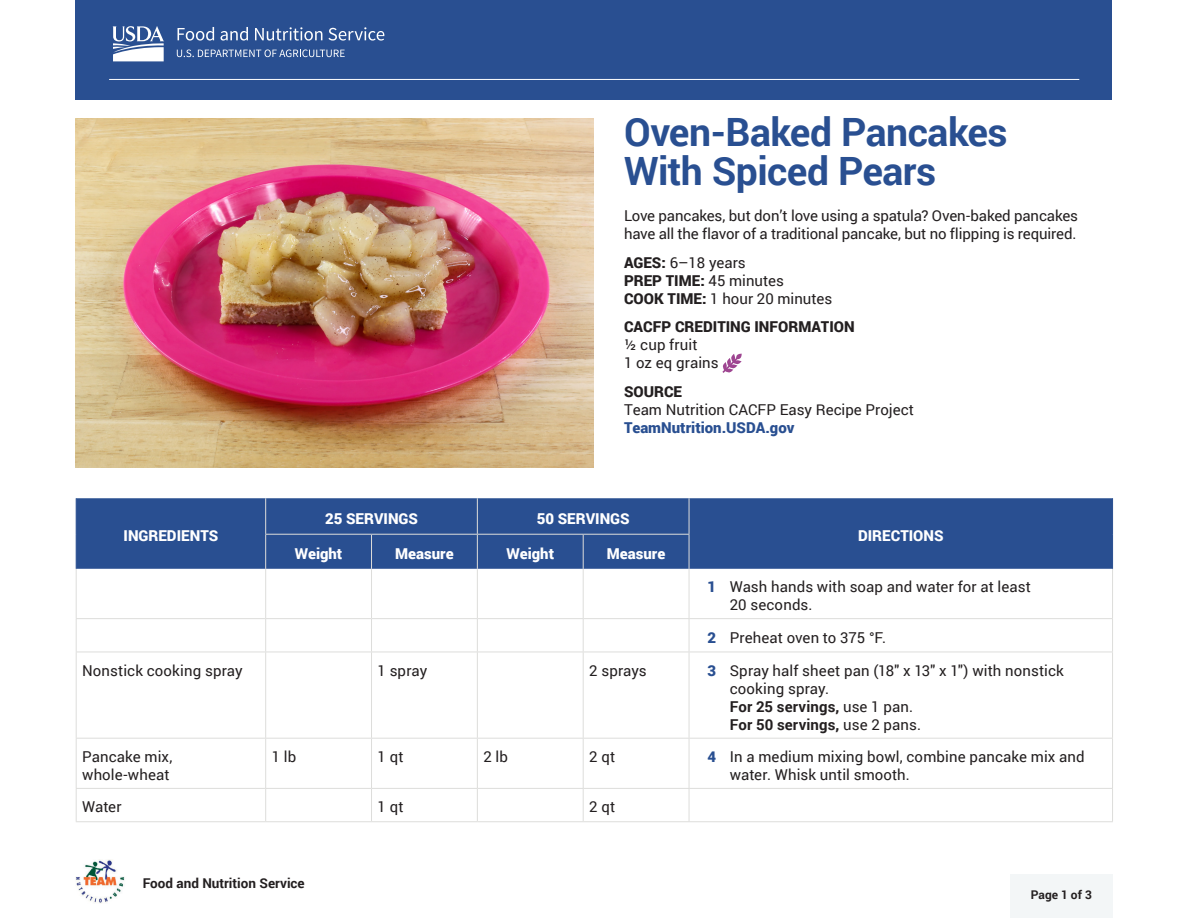
<style>
.page{position:relative;width:1188px;height:918px;background:#fff}
.page>*{position:absolute;margin:0;border:0;box-sizing:border-box;transform-origin:0 0}
.t1{font:700 39px/39px "Roboto";letter-spacing:-.015em;color:#294f91}
.t2{font:15px/18px "Roboto";color:#231f20}
.t3{font:900 15px "Roboto";color:#fff}
.t4{font:900 15px "Roboto";color:#231f20}
.t5{font:700 15px "Roboto";letter-spacing:.005em;color:#231f20}
.t6{font:900 15px "Roboto";color:#294f91}
.t7{font:700 13.5px "Roboto";color:#231f20}
.t8{font:700 12px "Roboto";color:#231f20}
.s1{font-weight:900}
.s2{font-weight:400}
.s3{font-weight:900;color:#294f91}
</style>
<div class="page">
<img style="left:75px;top:860px;width:50px;height:43px">
<div style="left:1010px;top:874px;width:102px;height:44px;background:#f3f6f7"></div>
<div style="left:76px;top:0;width:1036px;height:100px;background:#294f91"></div>
<svg style="left:178px;top:27px;width:36px;height:14px"></svg>
<svg style="left:221px;top:27px;width:27px;height:14px"></svg>
<svg style="left:255px;top:27px;width:67px;height:14px"></svg>
<svg style="left:328px;top:27px;width:56px;height:14px"></svg>
<svg style="left:177px;top:49px;width:168px;height:8px"></svg>
<svg style="left:112px;top:26px;width:52px;height:35px"></svg>
<hr style="left:109px;top:79px;width:970px;height:1px;background:#fff">
<div style="left:77px;top:498px;width:1035px;height:71px;background:#294f91"></div>
<hr style="left:477px;top:652px;width:1px;height:86px;background:#dddddb">
<hr style="left:583px;top:652px;width:1px;height:86px;background:#dddddb">
<hr style="left:76px;top:738px;width:190px;height:1px;background:#dddddb">
<hr style="left:266px;top:738px;width:106px;height:1px;background:#dddddb">
<hr style="left:372px;top:738px;width:105px;height:1px;background:#dddddb">
<hr style="left:477px;top:738px;width:106px;height:1px;background:#dddddb">
<hr style="left:477px;top:739px;width:1px;height:49px;background:#dddddb">
<hr style="left:583px;top:738px;width:106px;height:1px;background:#dddddb">
<hr style="left:583px;top:739px;width:1px;height:49px;background:#dddddb">
<hr style="left:76px;top:788px;width:190px;height:1px;background:#dddddb">
<hr style="left:266px;top:788px;width:106px;height:1px;background:#dddddb">
<hr style="left:372px;top:788px;width:105px;height:1px;background:#dddddb">
<hr style="left:477px;top:788px;width:106px;height:1px;background:#dddddb">
<hr style="left:477px;top:789px;width:1px;height:32px;background:#dddddb">
<hr style="left:583px;top:788px;width:106px;height:1px;background:#dddddb">
<hr style="left:583px;top:789px;width:1px;height:32px;background:#dddddb">
<hr style="left:76px;top:821px;width:190px;height:1px;background:#dddddb">
<hr style="left:266px;top:821px;width:106px;height:1px;background:#dddddb">
<hr style="left:372px;top:821px;width:105px;height:1px;background:#dddddb">
<hr style="left:477px;top:821px;width:106px;height:1px;background:#dddddb">
<hr style="left:583px;top:821px;width:106px;height:1px;background:#dddddb">
<hr style="left:266px;top:652px;width:106px;height:1px;background:#dddddb">
<hr style="left:477px;top:652px;width:106px;height:1px;background:#dddddb">
<hr style="left:372px;top:652px;width:105px;height:1px;background:#dddddb">
<hr style="left:583px;top:652px;width:106px;height:1px;background:#dddddb">
<hr style="left:689px;top:652px;width:1px;height:86px;background:#dddddb">
<hr style="left:689px;top:739px;width:1px;height:49px;background:#dddddb">
<hr style="left:689px;top:789px;width:1px;height:32px;background:#dddddb">
<hr style="left:76px;top:652px;width:190px;height:1px;background:#dddddb">
<hr style="left:76px;top:652px;width:1px;height:86px;background:#dddddb">
<hr style="left:265px;top:652px;width:1px;height:86px;background:#dddddb">
<hr style="left:371px;top:652px;width:1px;height:86px;background:#dddddb">
<hr style="left:76px;top:739px;width:1px;height:49px;background:#dddddb">
<hr style="left:265px;top:739px;width:1px;height:49px;background:#dddddb">
<hr style="left:371px;top:739px;width:1px;height:49px;background:#dddddb">
<hr style="left:76px;top:789px;width:1px;height:32px;background:#dddddb">
<hr style="left:265px;top:789px;width:1px;height:32px;background:#dddddb">
<hr style="left:371px;top:789px;width:1px;height:32px;background:#dddddb">
<hr style="left:76px;top:569px;width:1px;height:49px;background:#dddddb">
<hr style="left:265px;top:569px;width:1px;height:49px;background:#dddddb">
<hr style="left:371px;top:569px;width:1px;height:49px;background:#dddddb">
<hr style="left:477px;top:569px;width:1px;height:49px;background:#dddddb">
<hr style="left:583px;top:569px;width:1px;height:49px;background:#dddddb">
<hr style="left:689px;top:569px;width:1px;height:49px;background:#dddddb">
<hr style="left:1112px;top:569px;width:1px;height:49px;background:#dddddb">
<hr style="left:76px;top:618px;width:190px;height:1px;background:#dddddb">
<hr style="left:76px;top:619px;width:1px;height:33px;background:#dddddb">
<hr style="left:266px;top:618px;width:106px;height:1px;background:#dddddb">
<hr style="left:265px;top:619px;width:1px;height:33px;background:#dddddb">
<hr style="left:372px;top:618px;width:105px;height:1px;background:#dddddb">
<hr style="left:371px;top:619px;width:1px;height:33px;background:#dddddb">
<hr style="left:477px;top:618px;width:106px;height:1px;background:#dddddb">
<hr style="left:477px;top:619px;width:1px;height:33px;background:#dddddb">
<hr style="left:583px;top:618px;width:106px;height:1px;background:#dddddb">
<hr style="left:583px;top:619px;width:1px;height:33px;background:#dddddb">
<hr style="left:689px;top:618px;width:424px;height:1px;background:#dddddb">
<hr style="left:689px;top:619px;width:1px;height:33px;background:#dddddb">
<hr style="left:1112px;top:619px;width:1px;height:33px;background:#dddddb">
<hr style="left:689px;top:652px;width:424px;height:1px;background:#dddddb">
<hr style="left:1112px;top:652px;width:1px;height:86px;background:#dddddb">
<hr style="left:689px;top:738px;width:424px;height:1px;background:#dddddb">
<hr style="left:1112px;top:739px;width:1px;height:49px;background:#dddddb">
<hr style="left:689px;top:788px;width:424px;height:1px;background:#dddddb">
<hr style="left:1112px;top:789px;width:1px;height:32px;background:#dddddb">
<hr style="left:689px;top:821px;width:424px;height:1px;background:#dddddb">
<hr style="left:265px;top:498px;width:1px;height:36px;background:#dddddb">
<hr style="left:477px;top:498px;width:1px;height:36px;background:#dddddb">
<hr style="left:689px;top:498px;width:1px;height:36px;background:#dddddb">
<hr style="left:265px;top:534px;width:107px;height:1px;background:#dddddb">
<hr style="left:265px;top:535px;width:1px;height:34px;background:#dddddb">
<hr style="left:372px;top:534px;width:105px;height:1px;background:#dddddb">
<hr style="left:371px;top:535px;width:1px;height:34px;background:#dddddb">
<hr style="left:477px;top:534px;width:106px;height:1px;background:#dddddb">
<hr style="left:477px;top:535px;width:1px;height:34px;background:#dddddb">
<hr style="left:583px;top:534px;width:106px;height:1px;background:#dddddb">
<hr style="left:583px;top:535px;width:1px;height:34px;background:#dddddb">
<hr style="left:689px;top:535px;width:1px;height:34px;background:#dddddb">
<hr style="left:76px;top:498px;width:1px;height:36px;background:#294f91">
<hr style="left:76px;top:534px;width:1px;height:35px;background:#294f91">
<hr style="left:1112px;top:498px;width:1px;height:36px;background:#294f91">
<hr style="left:1112px;top:534px;width:1px;height:35px;background:#294f91">
<svg style="left:722px;top:354px;width:20px;height:19px"></svg>
<img style="left:76px;top:118px;width:517px;height:350px">
<h1 class="t1" style="left:624px;top:111px;width:385px">Oven-Baked Pancakes<br>With Spiced Pears</h1>
<p class="t2" style="left:624px;top:206px;width:456px">Love pancakes, but don’t love using a spatula? Oven-baked pancakes have all the flavor of a traditional pancake, but no flipping is required.</p>
<p class="t2" style="left:624px;top:253px;width:123px"><span class="s1">AGES:</span> 6–18 years</p>
<p class="t4" style="left:624px;top:270px;width:162px">PREP TIME: <span class="s2">45 minutes</span></p>
<p class="t2" style="left:624px;top:289px;width:210px"><span class="s1">COOK TIME:</span> 1 hour 20 minutes</p>
<h2 class="t4" style="left:624px;top:317px;width:232px">CACFP CREDITING INFORMATION</h2>
<p class="t2" style="left:624px;top:336px;width:75px">½ cup fruit</p>
<p class="t2" style="left:624px;top:354px;width:96px">1 oz eq grains</p>
<p class="t4" style="left:624px;top:381px;width:60px">SOURCE</p>
<p class="t2" style="left:624px;top:400px;width:291px">Team Nutrition CACFP Easy Recipe Project</p>
<p class="t6" style="left:624px;top:417px;width:172px">TeamNutrition.USDA.gov</p>
<h3 class="t3" style="left:124px;top:525px;width:96px">INGREDIENTS</h3>
<p class="t3" style="left:325px;top:508px;width:94px">25 SERVINGS</p>
<p class="t3" style="left:537px;top:508px;width:94px">50 SERVINGS</p>
<p class="t3" style="left:295px;top:543px;width:49px">Weight</p>
<p class="t3" style="left:395px;top:543px;width:60px">Measure</p>
<p class="t3" style="left:506px;top:543px;width:49px">Weight</p>
<p class="t3" style="left:607px;top:543px;width:60px">Measure</p>
<h3 class="t3" style="left:858px;top:525px;width:87px">DIRECTIONS</h3>
<p class="t2" style="left:730px;top:577px;width:303px;text-indent:-22px"><span class="s3">1</span> Wash hands with soap and water for at least<br>20 seconds.</p>
<p class="t2" style="left:708px;top:628px;width:180px"><span class="s3">2</span> Preheat oven to 375 °F.</p>
<p class="t2" style="left:82px;top:661px;width:162px">Nonstick cooking spray</p>
<p class="t2" style="left:378px;top:661px;width:51px">1 spray</p>
<p class="t2" style="left:589px;top:661px;width:59px">2 sprays</p>
<p class="t6" style="left:708px;top:660px;width:10px">3</p>
<p class="t2" style="left:730px;top:661px;width:336px">Spray half sheet pan (18" x 13" x 1") with nonstick cooking spray.</p>
<p class="t5" style="left:730px;top:696px;width:185px">For 25 servings, <span class="s2">use 1 pan.</span></p>
<p class="t5" style="left:730px;top:714px;width:193px">For 50 servings, <span class="s2">use 2 pans.</span></p>
<p class="t2" style="left:82px;top:747px;width:92px">Pancake mix, whole-wheat</p>
<p class="t2" style="left:272px;top:747px;width:26px">1 lb</p>
<p class="t2" style="left:378px;top:747px;width:28px">1 qt</p>
<p class="t2" style="left:483px;top:747px;width:26px">2 lb</p>
<p class="t2" style="left:589px;top:747px;width:28px">2 qt</p>
<p class="t2" style="left:730px;top:747px;width:356px;text-indent:-22px"><span class="s3">4</span> In a medium mixing bowl, combine pancake mix and water. Whisk until smooth.</p>
<p class="t2" style="left:82px;top:797px;width:41px">Water</p>
<p class="t2" style="left:378px;top:797px;width:28px">1 qt</p>
<p class="t2" style="left:589px;top:797px;width:28px">2 qt</p>
<p class="t7" style="left:143px;top:874px;width:163px">Food and Nutrition Service</p>
<p class="t8" style="left:1031px;top:887px;width:63px">Page 1 of 3</p>
</div>
